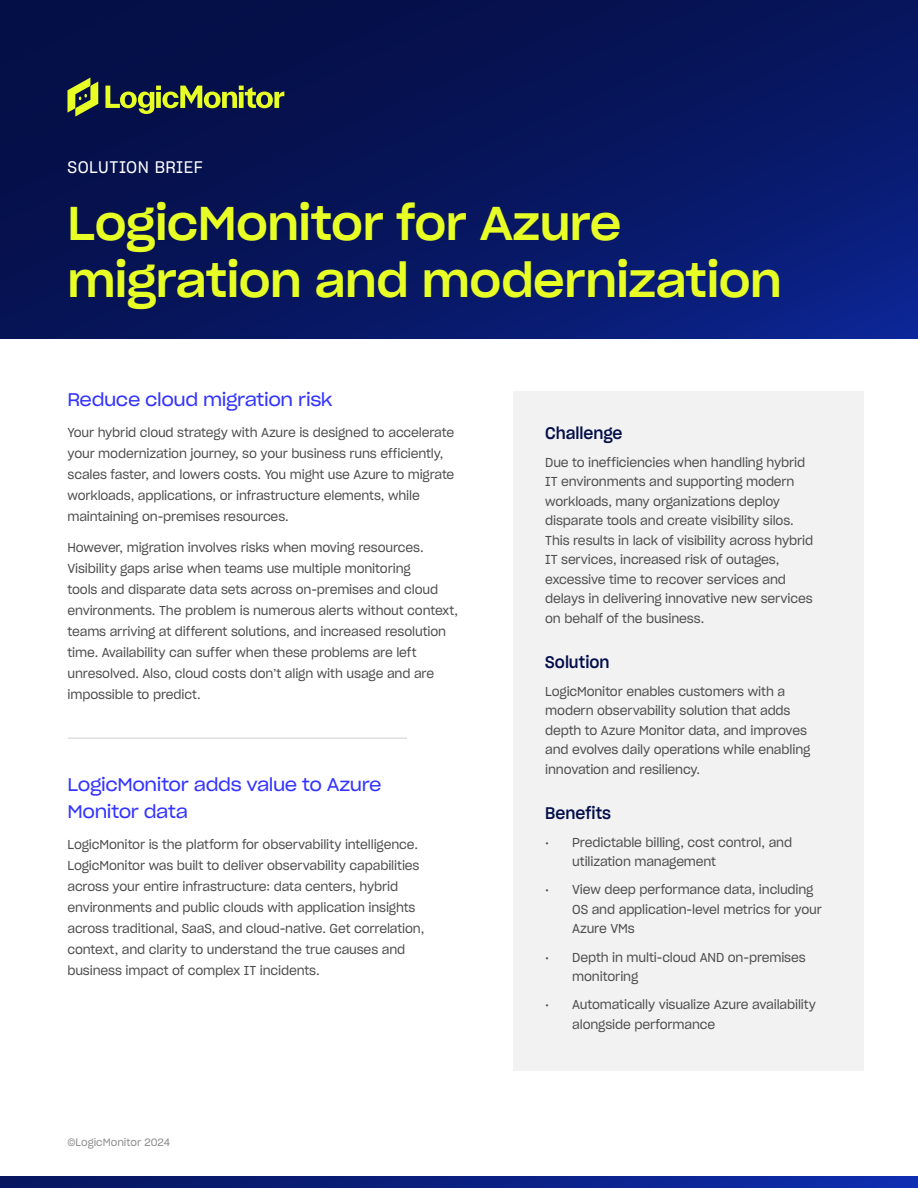
<style>
.page{position:relative;width:918px;height:1188px;background:#fff}
.page>*{position:absolute;margin:0;border:0;box-sizing:border-box;transform-origin:0 0}
.t1{font:46.5px/57px "Sharp Grotesk Medium 21";letter-spacing:-.01em;color:#e8ff26}
.t2{font:18px/27px "Sharp Grotesk Book 21";letter-spacing:-.025em;color:#33f}
.t3{font:16.5px "Sharp Grotesk Medium 19";color:#040f4b}
.t4{font:16.5px "Sharp Grotesk Book 19";letter-spacing:.03em;color:#fff}
.t5{font:12.75px/21px "Sharp Grotesk Book 19";letter-spacing:-.01em;color:#4d4d4d}
.t6{font:10.5px "Sharp Grotesk Book 19";color:#8c8c8c}
</style>
<div class="page">
<img style="left:0;top:0;width:918px;height:338px">
<svg style="left:105px;top:86px;width:179px;height:28px;background:#5b6a3c"></svg>
<svg style="left:68px;top:78px;width:30px;height:39px"></svg>
<hr style="left:68px;top:738px;width:339px;height:1px;background:#b3b3b3">
<div style="left:513px;top:392px;width:351px;height:679px;background:#f2f2f2"></div>
<img style="left:0;top:1176px;width:918px;height:12px">
<p class="t4" style="left:68px;top:155px;width:137px">SOLUTION BRIEF</p>
<h1 class="t1" style="left:68px;top:193px;width:716px">LogicMonitor for Azure migration and modernization</h1>
<h2 class="t2" style="left:68px;top:385px;width:267px">Reduce cloud migration risk</h2>
<p class="t5" style="left:68px;top:422px;width:388px">Your hybrid cloud strategy with Azure is designed to accelerate your modernization journey, so your business runs efficiently, scales faster, and lowers costs. You might use Azure to migrate workloads, applications, or infrastructure elements, while maintaining on-premises resources.</p>
<p class="t5" style="left:68px;top:537px;width:392px">However, migration involves risks when moving resources.<br>Visibility gaps arise when teams use multiple monitoring<br>tools and disparate data sets across on-premises and cloud environments. The problem is numerous alerts without context, teams arriving at different solutions, and increased resolution time. Availability can suffer when these problems are left unresolved. Also, cloud costs don’t align with usage and are impossible to predict.</p>
<h2 class="t2" style="left:68px;top:771px;width:316px">LogicMonitor adds value to Azure<br>Monitor data</h2>
<p class="t5" style="left:68px;top:834px;width:358px">LogicMonitor is the platform for observability intelligence.<br>LogicMonitor was built to deliver observability capabilities across your entire infrastructure: data centers, hybrid environments and public clouds with application insights across traditional, SaaS, and cloud-native. Get correlation, context, and clarity to understand the true causes and business impact of complex IT incidents.</p>
<p class="t6" style="left:68px;top:1134px;width:104px">©LogicMonitor 2024</p>
<p class="t3" style="left:545px;top:419px;width:79px">Challenge</p>
<p class="t5" style="left:545px;top:452px;width:270px;line-height:19.5px">Due to inefficiencies when handling hybrid IT environments and supporting modern workloads, many organizations deploy disparate tools and create visibility silos.<br>This results in lack of visibility across hybrid IT services, increased risk of outages, excessive time to recover services and delays in delivering innovative new services on behalf of the business.</p>
<p class="t3" style="left:545px;top:648px;width:66px">Solution</p>
<p class="t5" style="left:545px;top:681px;width:267px;line-height:19.5px">LogicMonitor enables customers with a modern observability solution that adds depth to Azure Monitor data, and improves and evolves daily operations while enabling innovation and resiliency.</p>
<p class="t3" style="left:545px;top:799px;width:67px">Benefits</p>
<p class="t5" style="left:572px;top:832px;width:221px;line-height:19.5px;text-indent:-27px">• Predictable billing, cost control, and utilization management</p>
<p class="t5" style="left:572px;top:880px;width:251px;line-height:19.5px;text-indent:-27px">• View deep performance data, including<br>OS and application-level metrics for your<br>Azure VMs</p>
<p class="t5" style="left:572px;top:947px;width:235px;line-height:19.5px;text-indent:-27px">• Depth in multi-cloud AND on-premises monitoring</p>
<p class="t5" style="left:572px;top:995px;width:245px;line-height:19.5px;text-indent:-27px">• Automatically visualize Azure availability alongside performance</p>
</div>
